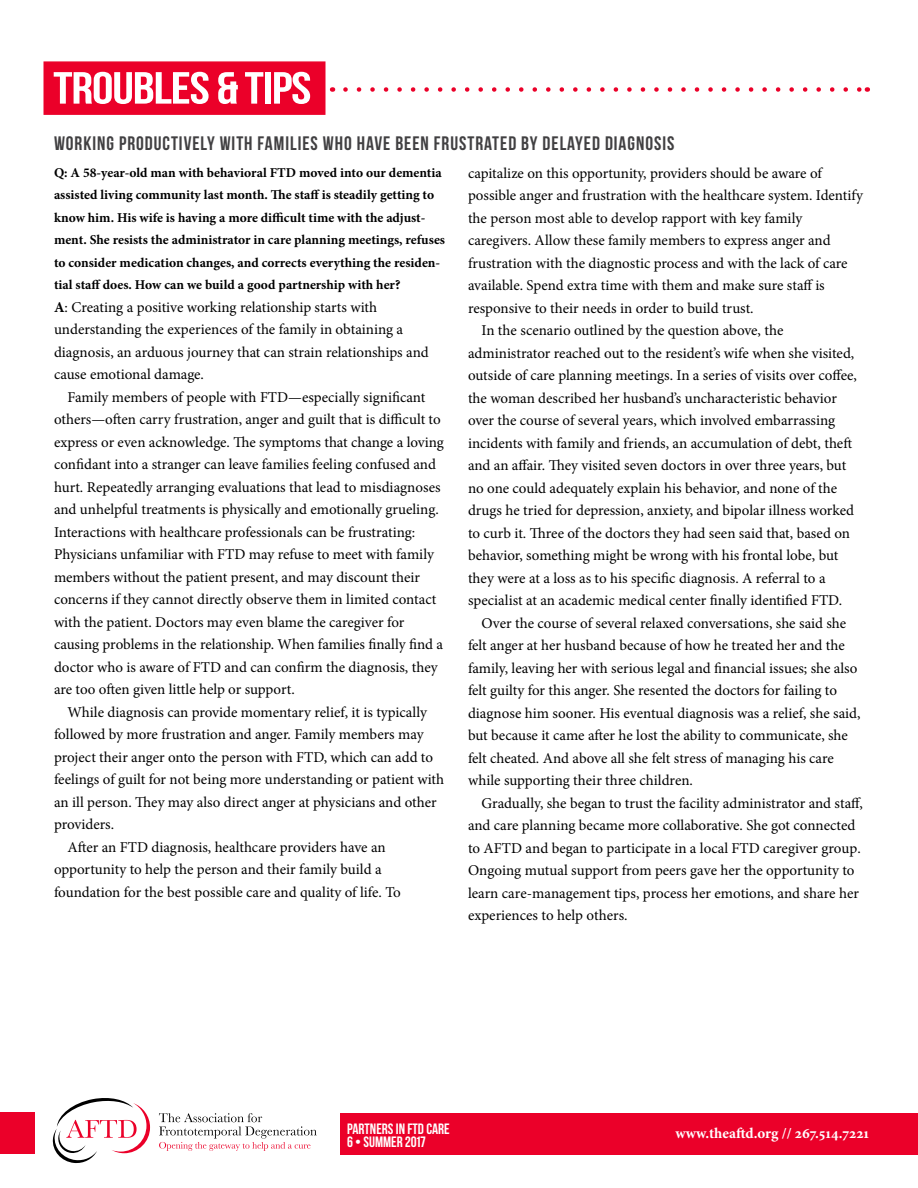
<style>
.page{position:relative;width:918px;height:1188px;background:#fff}
.page>*{position:absolute;margin:0;border:0;box-sizing:border-box;transform-origin:0 0}
.t1{font:45px "Bebas Neue";letter-spacing:-.02em;color:#fff;scale:1.2 1}
.t2{font:19.5px "Bebas Neue";letter-spacing:.05em;color:#414042}
.t3{font:15px/22.5px "Minion Pro";color:#000}
.t4{font:700 15px "Minion Pro";color:#fff}
.t5{font:15px/13.5px "Bebas Neue";color:#fff}
.t6{font:700 13.5px/22.5px "Minion Pro";color:#000}
.s1{font-weight:700}
</style>
<div class="page">
<div style="left:341px;top:1113px;width:577px;height:42px;background:#eb0029"></div>
<svg style="left:53px;top:1098px;width:97px;height:65px"></svg>
<svg style="left:159px;top:1113px;width:158px;height:38px"></svg>
<div style="left:44px;top:61px;width:282px;height:54px;background:#eb0029;border:2px solid #eb0029"></div>
<svg style="left:345px;top:87px;width:515px;height:5px"></svg>
<div style="left:0;top:1112px;width:35px;height:42px;background:#eb0029"></div>
<h1 class="t1" style="left:53px;top:63px;width:217px">TROUBLES &amp; TIPS</h1>
<h2 class="t2" style="left:54px;top:133px;width:622px">WORKING PRODUCTIVELY WITH FAMILIES WHO HAVE BEEN FRUSTRATED BY DELAYED DIAGNOSIS</h2>
<p class="t6" style="left:54px;top:161px;width:393px">Q: A 58-year-old man with behavioral FTD moved into our dementia assisted living community last month. The staff is steadily getting to know him. His wife is having a more difficult time with the adjust&shy;ment. She resists the administrator in care planning meetings, refuses to consider medication changes, and corrects everything the residen&shy;tial staff does. How can we build a good partnership with her?</p>
<p class="t3" style="left:54px;top:296px;width:376px"><span class="s1">A</span>: Creating a positive working relationship starts with understanding the experiences of the family in obtaining a diagnosis, an arduous journey that can strain relationships and cause emotional damage.</p>
<p class="t3" style="left:54px;top:386px;width:392px;text-indent:14px">Family members of people with FTD—especially significant others—often carry frustration, anger and guilt that is difficult to express or even acknowledge. The symptoms that change a loving confidant into a stranger can leave families feeling confused and hurt. Repeatedly arranging evaluations that lead to misdiagnoses and unhelpful treatments is physically and emotionally grueling.<br>Interactions with healthcare professionals can be frustrating:<br>Physicians unfamiliar with FTD may refuse to meet with family members without the patient present, and may discount their concerns if they cannot directly observe them in limited contact with the patient. Doctors may even blame the caregiver for causing problems in the relationship. When families finally find a doctor who is aware of FTD and can confirm the diagnosis, they are too often given little help or support.</p>
<p class="t3" style="left:68px;top:701px;width:361px">While diagnosis can provide momentary relief, it is typically</p>
<p class="t3" style="left:54px;top:723px;width:371px">followed by more frustration and anger. Family members may</p>
<p class="t3" style="left:54px;top:746px;width:381px">project their anger onto the person with FTD, which can add to</p>
<p class="t3" style="left:54px;top:768px;width:392px">feelings of guilt for not being more understanding or patient with</p>
<p class="t3" style="left:54px;top:791px;width:384px">an ill person. They may also direct anger at physicians and other</p>
<p class="t3" style="left:54px;top:813px;width:62px">providers.</p>
<p class="t3" style="left:68px;top:836px;width:320px">After an FTD diagnosis, healthcare providers have an</p>
<p class="t3" style="left:54px;top:858px;width:329px">opportunity to help the person and their family build a</p>
<p class="t3" style="left:54px;top:881px;width:348px">foundation for the best possible care and quality of life. To</p>
<p class="t3" style="left:468px;top:162px;width:355px">capitalize on this opportunity, providers should be aware of</p>
<p class="t3" style="left:468px;top:184px;width:397px">possible anger and frustration with the healthcare system. Identify</p>
<p class="t3" style="left:468px;top:207px;width:336px">the person most able to develop rapport with key family</p>
<p class="t3" style="left:468px;top:229px;width:364px">caregivers. Allow these family members to express anger and</p>
<p class="t3" style="left:468px;top:252px;width:381px">frustration with the diagnostic process and with the lack of care</p>
<p class="t3" style="left:468px;top:274px;width:358px">available. Spend extra time with them and make sure staff is</p>
<p class="t3" style="left:468px;top:297px;width:287px">responsive to their needs in order to build trust.</p>
<p class="t3" style="left:482px;top:319px;width:303px">In the scenario outlined by the question above, the</p>
<p class="t3" style="left:468px;top:342px;width:388px">administrator reached out to the resident’s wife when she visited,</p>
<p class="t3" style="left:468px;top:364px;width:390px">outside of care planning meetings. In a series of visits over coffee,</p>
<p class="t3" style="left:468px;top:387px;width:370px">the woman described her husband’s uncharacteristic behavior</p>
<p class="t3" style="left:468px;top:409px;width:369px">over the course of several years, which involved embarrassing</p>
<p class="t3" style="left:468px;top:432px;width:386px">incidents with family and friends, an accumulation of debt, theft</p>
<p class="t3" style="left:468px;top:454px;width:380px">and an affair. They visited seven doctors in over three years, but</p>
<p class="t3" style="left:468px;top:477px;width:371px">no one could adequately explain his behavior, and none of the</p>
<p class="t3" style="left:468px;top:499px;width:388px">drugs he tried for depression, anxiety, and bipolar illness worked</p>
<p class="t3" style="left:468px;top:522px;width:384px">to curb it. Three of the doctors they had seen said that, based on</p>
<p class="t3" style="left:468px;top:544px;width:372px">behavior, something might be wrong with his frontal lobe, but</p>
<p class="t3" style="left:468px;top:567px;width:359px">they were at a loss as to his specific diagnosis. A referral to a</p>
<p class="t3" style="left:468px;top:589px;width:376px">specialist at an academic medical center finally identified FTD.</p>
<p class="t3" style="left:482px;top:612px;width:366px">Over the course of several relaxed conversations, she said she</p>
<p class="t3" style="left:468px;top:634px;width:378px">felt anger at her husband because of how he treated her and the</p>
<p class="t3" style="left:468px;top:657px;width:391px">family, leaving her with serious legal and financial issues; she also</p>
<p class="t3" style="left:468px;top:679px;width:371px">felt guilty for this anger. She resented the doctors for failing to</p>
<p class="t3" style="left:468px;top:702px;width:394px">diagnose him sooner. His eventual diagnosis was a relief, she said,</p>
<p class="t3" style="left:468px;top:724px;width:381px">but because it came after he lost the ability to communicate, she</p>
<p class="t3" style="left:468px;top:747px;width:367px">felt cheated. And above all she felt stress of managing his care</p>
<p class="t3" style="left:468px;top:769px;width:227px">while supporting their three children.</p>
<p class="t3" style="left:482px;top:792px;width:383px">Gradually, she began to trust the facility administrator and staff,</p>
<p class="t3" style="left:468px;top:814px;width:389px">and care planning became more collaborative. She got connected</p>
<p class="t3" style="left:468px;top:837px;width:394px">to AFTD and began to participate in a local FTD caregiver group.</p>
<p class="t3" style="left:468px;top:859px;width:388px">Ongoing mutual support from peers gave her the opportunity to</p>
<p class="t3" style="left:468px;top:882px;width:392px">learn care-management tips, process her emotions, and share her</p>
<p class="t3" style="left:468px;top:904px;width:161px">experiences to help others.</p>
<p class="t5" style="left:347px;top:1121px;width:104px">PARTNERS IN FTD CARE<br>6 • SUMMER 2017</p>
<p class="t4" style="left:676px;top:1123px;width:195px">www.theaftd.org // 267.514.7221</p>
</div>
